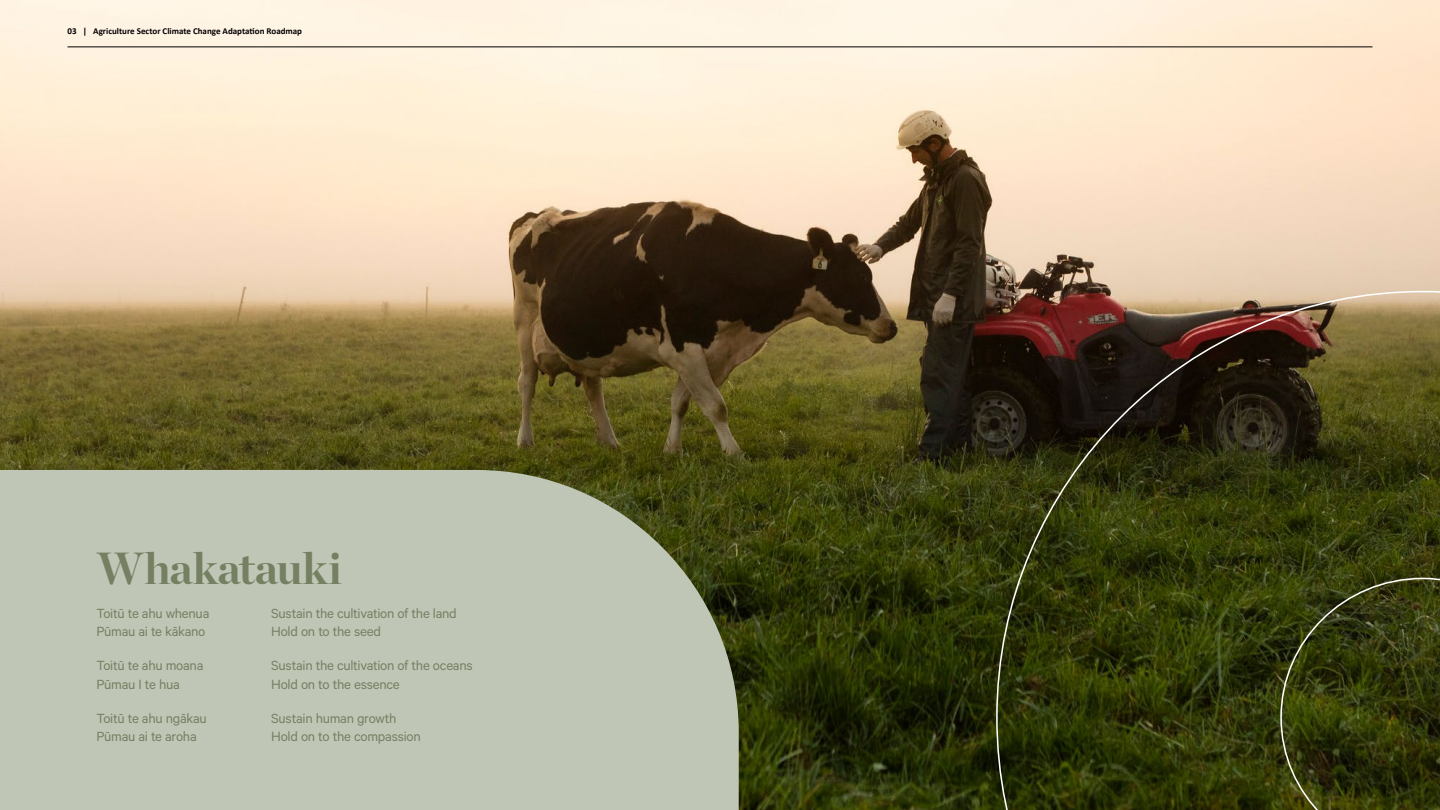
<style>
.page{position:relative;width:1440px;height:810px;background:#fff}
.page>*{position:absolute;margin:0;border:0;box-sizing:border-box;transform-origin:0 0}
.t1{font:700 45px "Chronicle Display";letter-spacing:-.01em;color:#758063}
.t2{font:15px/18.8px "Calibre";letter-spacing:-.02em;color:#758063}
.t3{font:700 9px "Calibri";letter-spacing:-.005em;color:#000}
</style>
<div class="page">
<img style="left:0;top:0;width:1440px;height:810px">
<div style="left:0;top:470px;width:739px;height:340px;background:#c0c6b6"></div>
<svg style="left:997px;top:290px;width:443px;height:520px;background:#393813"></svg>
<hr style="left:68px;top:46px;width:1304px;height:1px;background:#000">
<p class="t3" style="left:68px;top:25px;width:236px">03 | Agriculture Sector Climate Change Adaptation Roadmap</p>
<h1 class="t1" style="left:96px;top:532px;width:247px">Whakatauki</h1>
<p class="t2" style="left:96px;top:603px;width:114px">Toitū te ahu whenua<br>Pūmau ai te kākano</p>
<p class="t2" style="left:96px;top:656px;width:109px">Toitū te ahu moana<br>Pūmau I te hua</p>
<p class="t2" style="left:96px;top:708px;width:112px">Toitū te ahu ngākau<br>Pūmau ai te aroha</p>
<p class="t2" style="left:271px;top:603px;width:187px">Sustain the cultivation of the land<br>Hold on to the seed</p>
<p class="t2" style="left:271px;top:656px;width:203px">Sustain the cultivation of the oceans<br>Hold on to the essence</p>
<p class="t2" style="left:271px;top:708px;width:151px">Sustain human growth<br>Hold on to the compassion</p>
</div>
